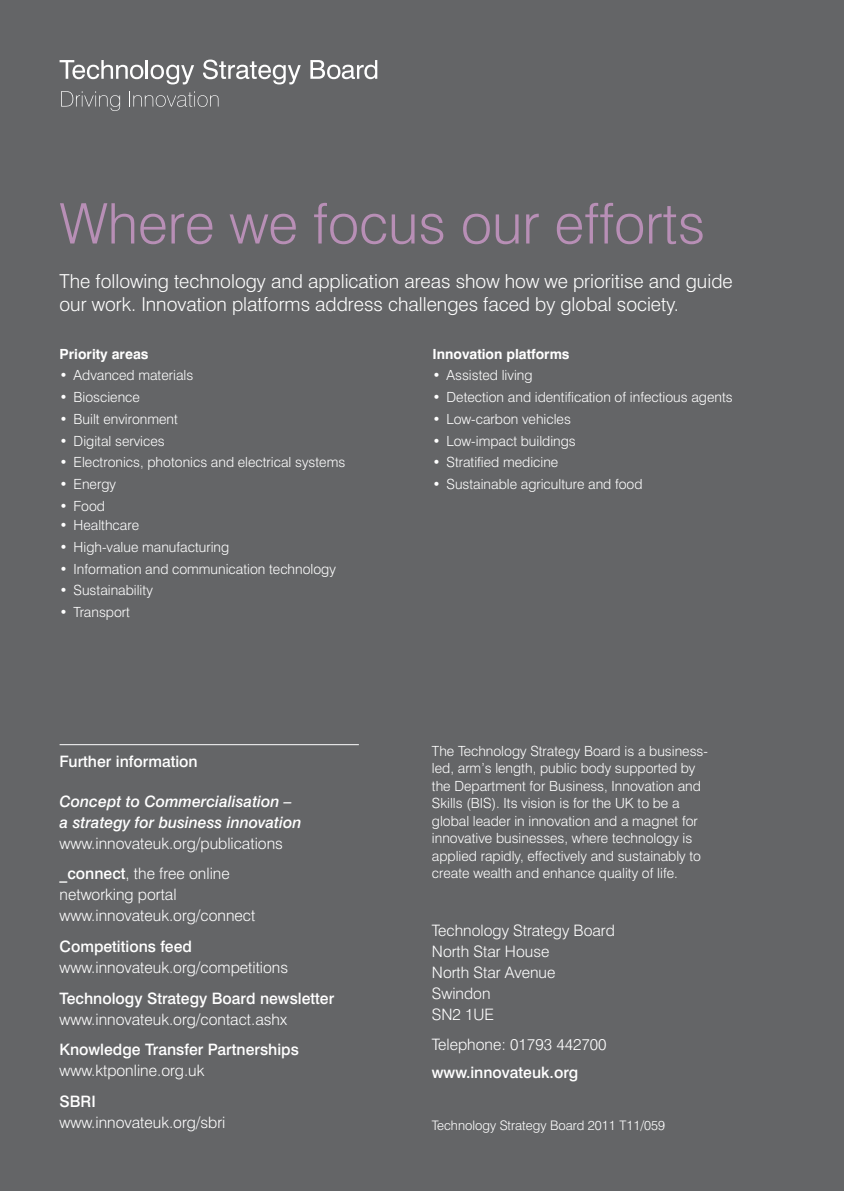
<style>
.page{position:relative;width:844px;height:1191px;background:#fff}
.page>*{position:absolute;margin:0;border:0;box-sizing:border-box;transform-origin:0 0}
.t1{font:300 56px "Swiss 721 BT";color:#b88fb6}
.t2{font:300 19.25px/22.8px "Swiss 721 BT";color:#fff}
.t3{font:300 15.75px/21px "Swiss 721 BT";color:#fff}
.t4{font:500 15.75px "Swiss 721 BT";color:#fff}
.t5{font:italic 500 15.75px/21px "Swiss 721 BT";color:#fff}
.t6{font:300 14px/17.5px "Swiss 721 BT";color:#fff}
.t7{font:700 14px "Swiss 721 BT";color:#fff}
.t8{font:300 13.12px "Swiss 721 BT";color:#fff}
.s1{font-weight:500}
</style>
<div class="page">
<div style="left:0;top:0;width:843px;height:1191px;background:#646567"></div>
<svg style="left:60px;top:60px;width:83px;height:19px"></svg>
<hr style="left:145px;top:60px;width:3px;height:19px;background:#fff">
<svg style="left:150px;top:65px;width:44px;height:19px"></svg>
<svg style="left:203px;top:60px;width:98px;height:24px"></svg>
<svg style="left:310px;top:60px;width:67px;height:19px"></svg>
<svg style="left:61px;top:91px;width:59px;height:20px"></svg>
<svg style="left:129px;top:91px;width:89px;height:16px"></svg>
<hr style="left:60px;top:744px;width:299px;height:1px;background:#fff">
<h1 class="t1" style="left:60px;top:189px;width:647px">Where we focus our efforts</h1>
<h2 class="t2" style="left:60px;top:270px;width:674px">The following technology and application areas show how we prioritise and guide our work. Innovation platforms address challenges faced by global society.</h2>
<p class="t7" style="left:60px;top:345px;width:90px">Priority areas</p>
<p class="t6" style="left:60px;top:366px;width:135px">• Advanced materials</p>
<p class="t6" style="left:60px;top:388px;width:82px">• Bioscience</p>
<p class="t6" style="left:60px;top:410px;width:120px">• Built environment</p>
<p class="t6" style="left:60px;top:432px;width:107px">• Digital services</p>
<p class="t6" style="left:60px;top:453px;width:287px">• Electronics, photonics and electrical systems</p>
<p class="t6" style="left:60px;top:475px;width:58px">• Energy</p>
<p class="t6" style="left:60px;top:497px;width:47px">• Food</p>
<p class="t6" style="left:60px;top:516px;width:81px">• Healthcare</p>
<p class="t6" style="left:60px;top:538px;width:171px">• High-value manufacturing</p>
<p class="t6" style="left:60px;top:559px;width:278px">• Information and communication technology</p>
<p class="t6" style="left:60px;top:581px;width:95px">• Sustainability</p>
<p class="t6" style="left:60px;top:603px;width:72px">• Transport</p>
<p class="t7" style="left:432px;top:345px;width:139px">Innovation platforms</p>
<p class="t6" style="left:432px;top:366px;width:101px">• Assisted living</p>
<p class="t6" style="left:432px;top:388px;width:301px">• Detection and identification of infectious agents</p>
<p class="t6" style="left:432px;top:410px;width:140px">• Low-carbon vehicles</p>
<p class="t6" style="left:432px;top:432px;width:145px">• Low-impact buildings</p>
<p class="t6" style="left:432px;top:453px;width:127px">• Stratified medicine</p>
<p class="t6" style="left:432px;top:475px;width:211px">• Sustainable agriculture and food</p>
<p class="t4" style="left:60px;top:751px;width:140px">Further information</p>
<p class="t5" style="left:60px;top:790px;width:243px">Concept to Commercialisation – a strategy for business innovation</p>
<p class="t3" style="left:60px;top:827px;width:225px;line-height:30.6px">www.innovateuk.org/publications <span class="s1">_connect</span>, the free online</p>
<p class="t3" style="left:60px;top:884px;width:197px">networking portal www.innovateuk.org/connect</p>
<p class="t4" style="left:60px;top:936px;width:134px">Competitions feed</p>
<p class="t3" style="left:60px;top:956px;width:230px">www.innovateuk.org/competitions</p>
<p class="t4" style="left:60px;top:988px;width:276px">Technology Strategy Board newsletter</p>
<p class="t3" style="left:60px;top:1008px;width:229px">www.innovateuk.org/contact.ashx</p>
<p class="t4" style="left:60px;top:1040px;width:241px">Knowledge Transfer Partnerships</p>
<p class="t3" style="left:60px;top:1060px;width:146px">www.ktponline.org.uk</p>
<p class="t4" style="left:60px;top:1091px;width:38px">SBRI</p>
<p class="t3" style="left:60px;top:1111px;width:167px">www.innovateuk.org/sbri</p>
<p class="t6" style="left:432px;top:741px;width:277px">The Technology Strategy Board is a business&shy;led, arm’s length, public body supported by the Department for Business, Innovation and Skills (BIS). Its vision is for the UK to be a global leader in innovation and a magnet for innovative businesses, where technology is applied rapidly, effectively and sustainably to create wealth and enhance quality of life.</p>
<p class="t3" style="left:432px;top:919px;width:184px">Technology Strategy Board<br>North Star House<br>North Star Avenue<br>Swindon<br>SN2 1UE</p>
<p class="t3" style="left:432px;top:1033px;width:176px">Telephone: 01793 442700</p>
<p class="t4" style="left:432px;top:1063px;width:148px">www.innovateuk.org</p>
<p class="t8" style="left:432px;top:1117px;width:235px">Technology Strategy Board 2011 T11/059</p>
</div>
